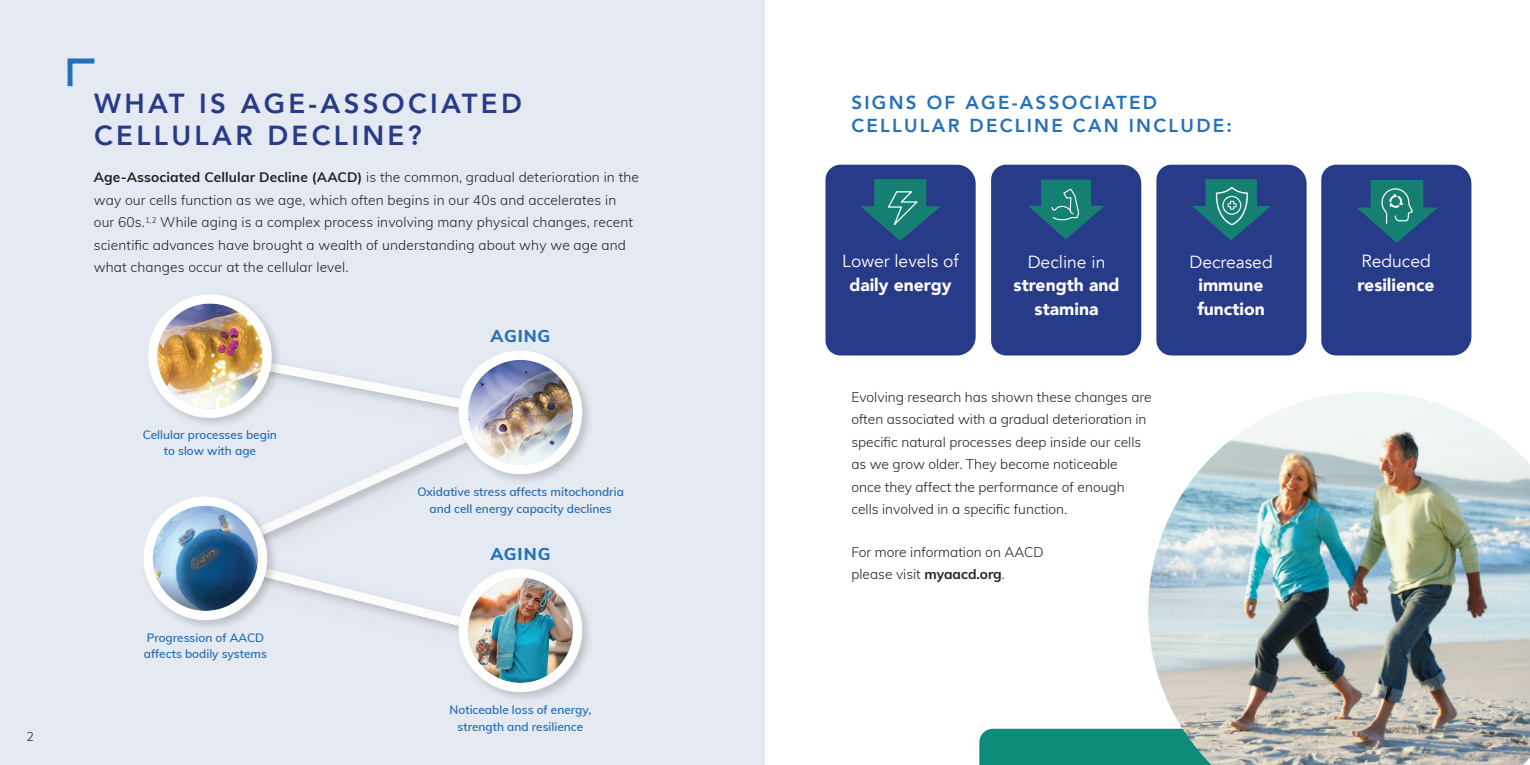
<style>
.page{position:relative;width:1530px;height:765px;background:#fff}
.page>*{position:absolute;margin:0;border:0;box-sizing:border-box;transform-origin:0 0}
.Text_header_Avneir{font:800 27.5px/31.2px "Avenir";letter-spacing:.12em;color:#273b88}
.Text_header_Avneir-2{font:800 18.75px/23.8px "Avenir";letter-spacing:.12em;color:#2570b8}
.Muli_Body_Copy{font:17.5px/23.8px "Avenir";color:#fff;text-align:center}
.Muli_Body_Copy-2{font:900 17.5px/23.8px "Avenir";color:#fff;text-align:center}
.References_numbered_list_Muli{font:900 17.5px/23.8px "Avenir";color:#fff}
.Muli_Body_Copy-3{font:800 17.12px "Muli";letter-spacing:.05em;color:#2570b8}
.Muli_Body_Copy-4{font:300 13.75px/22.5px "Muli";color:#231f20}
.t1{font:300 12.5px "Muli";color:#231f20}
.Muli_Body_Copy-5{font:600 11.88px/16.2px "Muli";color:#256bb0;text-align:center}
.s1{font-weight:700}
.s2{font-weight:900}
.s3{font-weight:400}
</style>
<div class="page">
<div style="left:0;top:0;width:765px;height:765px;background:#e5eaf2"></div>
<svg style="left:67px;top:58px;width:28px;height:29px"></svg>
<div style="left:195px;top:527px;width:355px;height:139px;background:#231f20;opacity:.75"></div>
<div style="left:190px;top:379px;width:366px;height:211px;background:#fff;opacity:.75"></div>
<div style="left:172px;top:384px;width:360px;height:202px;background:#231f20;opacity:.75"></div>
<div style="left:456px;top:565px;width:138px;height:139px;background:#231f20;opacity:.2"></div>
<img style="left:468px;top:578px;width:105px;height:105px;border-radius:53px">
<div style="left:459px;top:569px;width:123px;height:123px;border:9px solid #fff;border-radius:50%"></div>
<div style="left:140px;top:493px;width:139px;height:139px;background:#231f20;opacity:.2"></div>
<img style="left:153px;top:506px;width:105px;height:105px;border-radius:53px">
<div style="left:144px;top:497px;width:123px;height:123px;border:9px solid #fff;border-radius:50%"></div>
<div style="left:456px;top:347px;width:138px;height:139px;background:#231f20;opacity:.2"></div>
<img style="left:468px;top:360px;width:105px;height:105px;border-radius:53px">
<div style="left:459px;top:351px;width:123px;height:123px;border:9px solid #fff;border-radius:50%"></div>
<div style="left:145px;top:291px;width:138px;height:138px;background:#231f20;opacity:.2"></div>
<img style="left:157px;top:304px;width:106px;height:105px;border-radius:53px">
<div style="left:148px;top:294px;width:124px;height:124px;border:9px solid #fff;border-radius:50%"></div>
<svg style="left:1156px;top:165px;width:151px;height:191px;background:#2a4588"></svg>
<svg style="left:1321px;top:165px;width:150px;height:191px;background:#294587"></svg>
<svg style="left:826px;top:165px;width:150px;height:191px;background:#294488"></svg>
<svg style="left:991px;top:165px;width:150px;height:191px;background:#284487"></svg>
<div style="left:979px;top:729px;width:169px;height:36px;background:#0f8b7a"></div>
<img style="left:1148px;top:392px;width:382px;height:373px">
<p class="t1" style="left:27px;top:727px;width:9px">2</p>
<p class="Text_header_Avneir" style="left:94px;top:88px;width:429px">WHAT IS AGE-ASSOCIATED<br>CELLULAR DECLINE?</p>
<p class="Muli_Body_Copy-4" style="left:94px;top:165px;width:547px"><span class="s1">Age-Associated Cellular Decline (AACD)</span> is the common, gradual deterioration in the way our cells function as we age, which often begins in our 40s and accelerates in our 60s.<sup>1,2</sup> While aging is a complex process involving many physical changes, recent scientific advances have brought a wealth of understanding about why we age and what changes occur at the cellular level.</p>
<p class="Muli_Body_Copy-5" style="left:143px;top:426px;width:136px">Cellular processes begin to slow with age</p>
<p class="Muli_Body_Copy-5" style="left:144px;top:629px;width:125px;text-align:left">Progression of AACD affects bodily systems</p>
<p class="Muli_Body_Copy-3" style="left:491px;top:323px;width:61px">AGING</p>
<p class="Muli_Body_Copy-5" style="left:417px;top:483px;width:208px">Oxidative stress affects mitochondria and cell energy capacity declines</p>
<p class="Muli_Body_Copy-3" style="left:490px;top:541px;width:62px">AGING</p>
<p class="Muli_Body_Copy-5" style="left:450px;top:701px;width:143px">Noticeable loss of energy, strength and resilience</p>
<p class="Text_header_Avneir-2" style="left:851px;top:90px;width:382px">SIGNS OF AGE-ASSOCIATED<br>CELLULAR DECLINE CAN INCLUDE:</p>
<p class="Muli_Body_Copy" style="left:842px;top:249px;width:118px">Lower levels of <span class="s2">daily energy</span></p>
<p class="Muli_Body_Copy-2" style="left:1014px;top:249px;width:107px"><span class="s3">Decline in </span>strength and stamina</p>
<p class="Muli_Body_Copy-4" style="left:851px;top:385px;width:302px">Evolving research has shown these changes are often associated with a gradual deterioration in specific natural processes deep inside our cells as we grow older. They become noticeable<br>once they affect the performance of enough cells involved in a specific function.</p>
<p class="Muli_Body_Copy-4" style="left:851px;top:540px;width:194px">For more information on AACD please visit <span class="s1">myaacd.org</span>.</p>
<p class="Muli_Body_Copy" style="left:1189px;top:250px;width:85px">Decreased <span class="s2">immune</span></p>
<p class="Muli_Body_Copy-2" style="left:1197px;top:297px;width:69px">function</p>
<p class="References_numbered_list_Muli" style="left:1357px;top:249px;width:79px"><span class="s3">Reduced </span>resilience</p>
</div>
